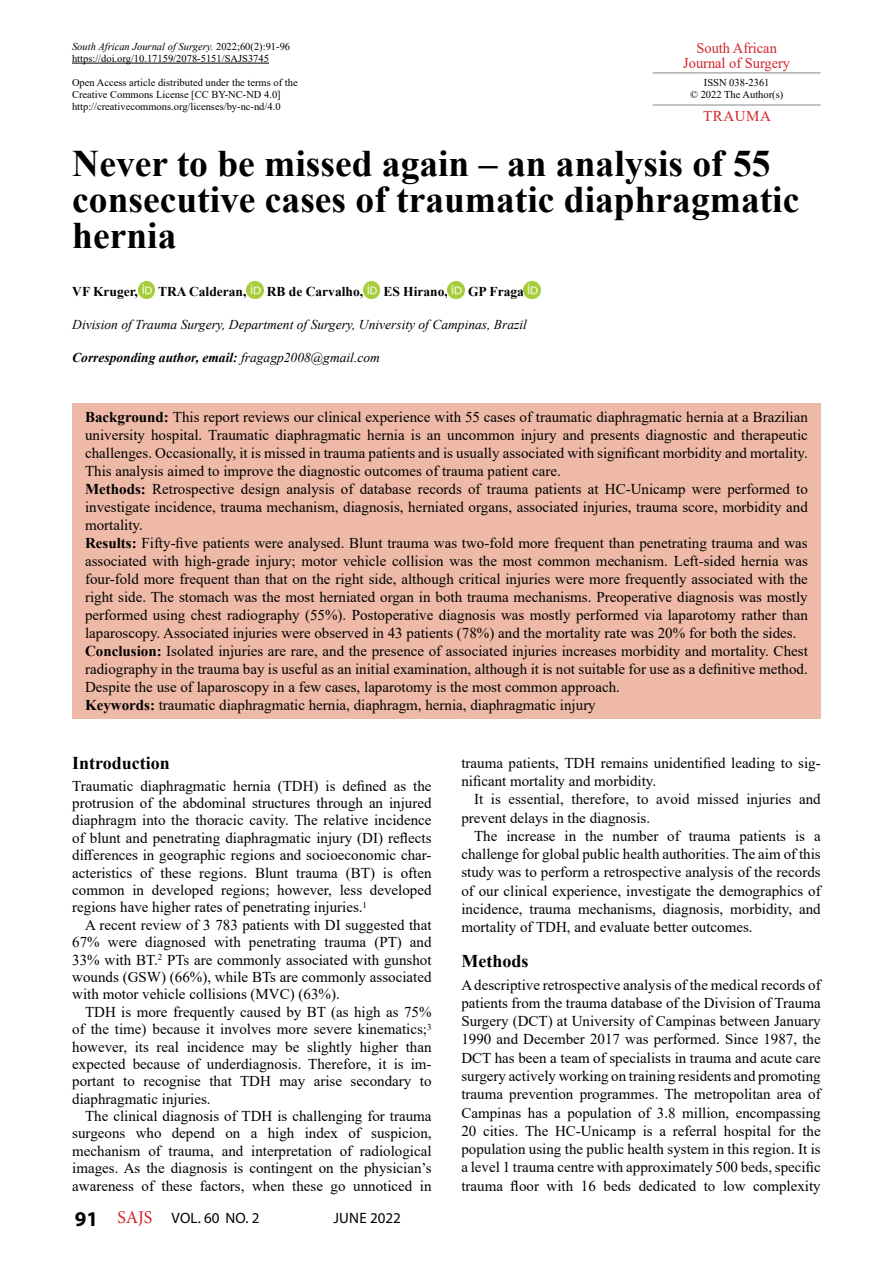
<style>
.page{position:relative;width:893px;height:1263px;background:#fff}
.page>*{position:absolute;margin:0;border:0;box-sizing:border-box;transform-origin:0 0}
.t1{font:700 37.5px/36px "Times New Roman";color:#000}
.t2{font:700 18px "Times New Roman";color:#000}
.t3{font:15px/17.4px "Times New Roman";color:#000;text-align:justify}
.t4{font:15px/15px "Times New Roman";color:#d2232a;text-align:center;scale:.96 1}
.t5{font:15px "Myriad Pro";letter-spacing:.02em;color:#000}
.t6{font:15px "Times New Roman";color:#d2232a}
.t7{font:italic 13.5px "Times New Roman";color:#000}
.t8{font:700 13.5px "Times New Roman";color:#000}
.t9{font:italic 700 13.5px "Times New Roman";color:#000}
.t10{font:10.5px/12px "Times New Roman";color:#000}
.s1{font-style:italic}
.s2{font-weight:400}
.s3{font-weight:700}
.s4{font-weight:700;font-size:21px}
.s5{font-family:"Minion Pro";font-size:18px;color:#d2232a}
</style>
<div class="page">
<hr style="left:653px;top:72px;width:168px;height:1px;background:#939598">
<hr style="left:653px;top:104px;width:168px;height:2px;background:#939598">
<div style="left:72px;top:403px;width:748px;height:315px;background:#eebaa7"></div>
<hr style="left:72px;top:63px;width:197px;height:1px;background:#000">
<img style="left:138px;top:282px;width:17px;height:17px">
<img style="left:247px;top:282px;width:16px;height:17px">
<img style="left:363px;top:282px;width:17px;height:17px">
<img style="left:448px;top:282px;width:17px;height:17px">
<img style="left:524px;top:282px;width:17px;height:17px">
<p class="t4" style="left:683px;top:40px;width:113px">South African<br>Journal of Surgery</p>
<p class="t10" style="left:690px;top:76px;width:95px;text-align:center">ISSN 038-2361<br>© 2022 The Author(s)</p>
<p class="t6" style="left:703px;top:105px;width:69px">TRAUMA</p>
<p class="t10" style="left:72px;top:40px;width:220px"><span class="s1">South African Journal of Surgery.</span> 2022;60(2):91-96 https://doi.org/10.17159/2078-5151/SAJS3745</p>
<p class="t10" style="left:72px;top:76px;width:227px">Open Access article distributed under the terms of the<br>Creative Commons License [CC BY-NC-ND 4.0] http://creativecommons.org/licenses/by-nc-nd/4.0</p>
<h1 class="t1" style="left:72px;top:145px;width:728px">Never to be missed again – an analysis of 55 consecutive cases of traumatic diaphragmatic hernia</h1>
<p class="t8" style="left:72px;top:281px;width:67px">VF Kruger,</p>
<p class="t8" style="left:158px;top:281px;width:90px">TRA Calderan,</p>
<p class="t8" style="left:267px;top:281px;width:98px">RB de Carvalho,</p>
<p class="t8" style="left:383px;top:281px;width:66px">ES Hirano,</p>
<p class="t8" style="left:468px;top:281px;width:57px">GP Fraga</p>
<p class="t7" style="left:72px;top:315px;width:456px">Division of Trauma Surgery, Department of Surgery, University of Campinas, Brazil</p>
<p class="t9" style="left:72px;top:348px;width:309px">Corresponding author, email: <span class="s2">fragagp2008@gmail.com</span></p>
<p class="t3" style="left:85px;top:407px;width:724px;line-height:18px;text-align:left"><span class="s3">Background:</span> This report reviews our clinical experience with 55 cases of traumatic diaphragmatic hernia at a Brazilian university hospital. Traumatic diaphragmatic hernia is an uncommon injury and presents diagnostic and therapeutic challenges. Occasionally, it is missed in trauma patients and is usually associated with significant morbidity and mortality.<br>This analysis aimed to improve the diagnostic outcomes of trauma patient care.<br><span class="s3">Methods:</span> Retrospective design analysis of database records of trauma patients at HC-Unicamp were performed to investigate incidence, trauma mechanism, diagnosis, herniated organs, associated injuries, trauma score, morbidity and mortality.<br><span class="s3">Results:</span> Fifty-five patients were analysed. Blunt trauma was two-fold more frequent than penetrating trauma and was associated with high-grade injury; motor vehicle collision was the most common mechanism. Left-sided hernia was four-fold more frequent than that on the right side, although critical injuries were more frequently associated with the right side. The stomach was the most herniated organ in both trauma mechanisms. Preoperative diagnosis was mostly performed using chest radiography (55%). Postoperative diagnosis was mostly performed via laparotomy rather than laparoscopy. Associated injuries were observed in 43 patients (78%) and the mortality rate was 20% for both the sides.<br><span class="s3">Conclusion:</span> Isolated injuries are rare, and the presence of associated injuries increases morbidity and mortality. Chest radiography in the trauma bay is useful as an initial examination, although it is not suitable for use as a definitive method.<br>Despite the use of laparoscopy in a few cases, laparotomy is the most common approach.<br><span class="s3">Keywords:</span> traumatic diaphragmatic hernia, diaphragm, hernia, diaphragmatic injury</p>
<p class="t2" style="left:72px;top:750px;width:99px">Introduction</p>
<p class="t3" style="left:72px;top:776px;width:361px">Traumatic diaphragmatic hernia (TDH) is defined as the protrusion of the abdominal structures through an injured diaphragm into the thoracic cavity. The relative incidence of blunt and penetrating diaphragmatic injury (DI) reflects differences in geographic regions and socioeconomic char&shy;acteristics of these regions. Blunt trauma (BT) is often common in developed regions; however, less developed regions have higher rates of penetrating injuries.<sup>1</sup></p>
<p class="t3" style="left:72px;top:915px;width:361px;text-indent:13px">A recent review of 3 783 patients with DI suggested that 67% were diagnosed with penetrating trauma (PT) and 33% with BT.<sup>2</sup> PTs are commonly associated with gunshot wounds (GSW) (66%), while BTs are commonly associated with motor vehicle collisions (MVC) (63%).</p>
<p class="t3" style="left:72px;top:1002px;width:361px;text-indent:13px">TDH is more frequently caused by BT (as high as 75% of the time) because it involves more severe kinematics;<sup>3 </sup>however, its real incidence may be slightly higher than expected because of underdiagnosis. Therefore, it is im&shy;portant to recognise that TDH may arise secondary to diaphragmatic injuries.</p>
<p class="t3" style="left:72px;top:1107px;width:361px;text-indent:13px">The clinical diagnosis of TDH is challenging for trauma surgeons who depend on a high index of suspicion, mechanism of trauma, and interpretation of radiological images. As the diagnosis is contingent on the physician’s awareness of these factors, when these go unnoticed in</p>
<p class="t5" style="left:75px;top:1208px;width:186px"><span class="s4">91</span> <span class="s5">SAJS</span> VOL. 60 NO. 2</p>
<p class="t5" style="left:333px;top:1208px;width:69px">JUNE 2022</p>
<p class="t3" style="left:461px;top:753px;width:361px;line-height:18.3px">trauma patients, TDH remains unidentified leading to sig&shy;nificant mortality and morbidity.</p>
<p class="t3" style="left:461px;top:790px;width:361px;line-height:18.3px;text-indent:13px">It is essential, therefore, to avoid missed injuries and prevent delays in the diagnosis.</p>
<p class="t3" style="left:461px;top:826px;width:361px;line-height:18.3px;text-indent:13px">The increase in the number of trauma patients is a challenge for global public health authorities. The aim of this study was to perform a retrospective analysis of the records of our clinical experience, investigate the demographics of incidence, trauma mechanisms, diagnosis, morbidity, and mortality of TDH, and evaluate better outcomes.</p>
<p class="t2" style="left:461px;top:948px;width:68px">Methods</p>
<p class="t3" style="left:461px;top:975px;width:361px;line-height:18.3px">A descriptive retrospective analysis of the medical records of patients from the trauma database of the Division of Trauma Surgery (DCT) at University of Campinas between January 1990 and December 2017 was performed. Since 1987, the DCT has been a team of specialists in trauma and acute care surgery actively working on training residents and promoting trauma prevention programmes. The metropolitan area of Campinas has a population of 3.8 million, encompassing 20 cities. The HC-Unicamp is a referral hospital for the population using the public health system in this region. It is a level 1 trauma centre with approximately 500 beds, specific trauma floor with 16 beds dedicated to low complexity</p>
</div>
